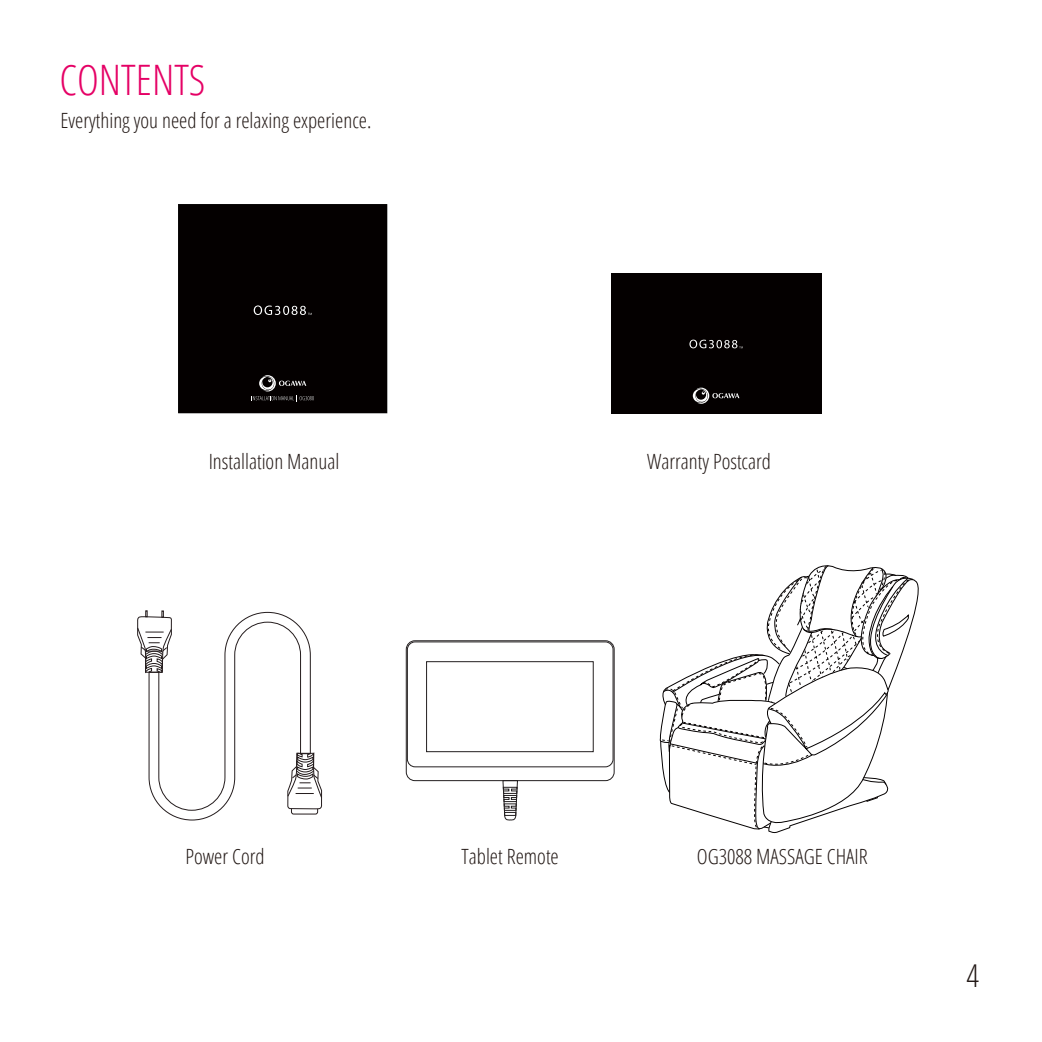
<style>
.page{position:relative;width:1042px;height:1042px;background:#fff}
.page>*{position:absolute;margin:0;border:0;box-sizing:border-box;transform-origin:0 0}
.t1{font:300 condensed 42px "Open Sans";color:#e50065}
.t2{font:300 condensed 31.5px "Open Sans";color:#221815}
.t3{font:300 condensed 21px "Open Sans";color:#221815}
</style>
<div class="page">
<svg style="left:137px;top:610px;width:185px;height:210px"></svg>
<div style="left:178px;top:204px;width:209px;height:209px;background:#040000"></div>
<svg style="left:252px;top:375px;width:62px;height:25px;background:#282525"></svg>
<svg style="left:254px;top:305px;width:58px;height:10px"></svg>
<div style="left:611px;top:273px;width:210px;height:140px;background:#040000"></div>
<svg style="left:693px;top:388px;width:46px;height:16px"></svg>
<svg style="left:689px;top:340px;width:54px;height:8px"></svg>
<div style="left:406px;top:640px;width:208px;height:141px;border:1px solid #231f20;border-radius:9px"></div>
<div style="left:407px;top:642px;width:206px;height:125px;border:1px solid #231f20;border-radius:8px"></div>
<div style="left:426px;top:661px;width:167px;height:91px;border:1px solid #231f20"></div>
<svg style="left:502px;top:780px;width:16px;height:41px"></svg>
<svg style="left:659px;top:565px;width:260px;height:269px"></svg>
<h1 class="t1" style="left:59px;top:51px;width:148px">CONTENTS</h1>
<p class="t3" style="left:60px;top:106px;width:312px">Everything you need for a relaxing experience.</p>
<p class="t3" style="left:209px;top:447px;width:132px">Installation Manual</p>
<p class="t3" style="left:647px;top:447px;width:126px">Warranty Postcard</p>
<p class="t3" style="left:461px;top:842px;width:99px">Tablet Remote</p>
<p class="t3" style="left:185px;top:842px;width:81px">Power Cord</p>
<p class="t3" style="left:697px;top:842px;width:173px">OG3088 MASSAGE CHAIR</p>
<h2 class="t2" style="left:966px;top:954px;width:14px">4</h2>
</div>
